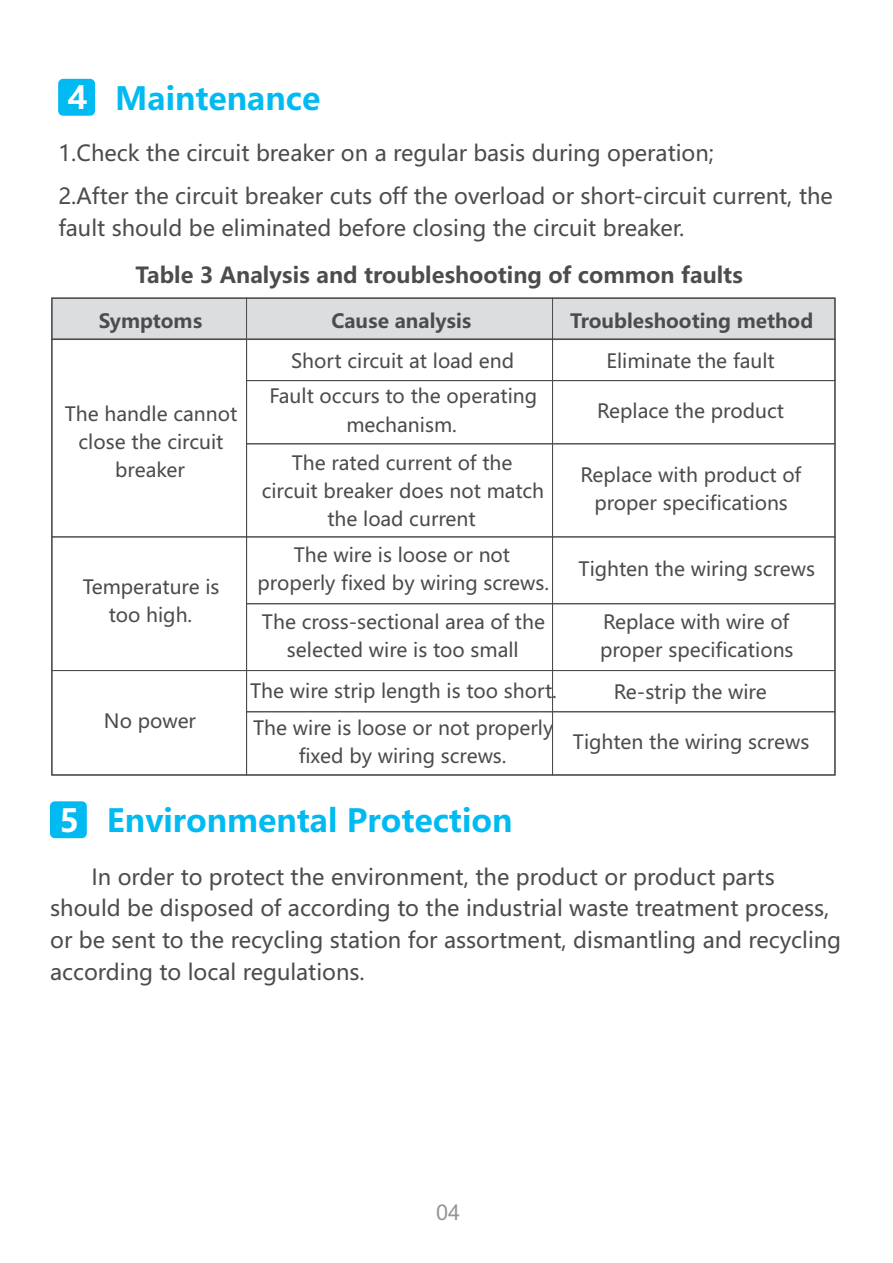
<style>
.page{position:relative;width:893px;height:1263px;background:#fff}
.page>*{position:absolute;margin:0;border:0;box-sizing:border-box;transform-origin:0 0}
.t1{font:700 31.5px "Microsoft Ya Hei";color:#00baf1}
.t2{font:21.75px/31.7px "Microsoft Ya Hei";color:#4b4c4d}
.t3{font:700 21.75px "Microsoft Ya Hei";color:#4b4c4d}
.t4{font:21.75px "Arial";color:#939598}
.t5{font:19.35px/28.2px "Microsoft Ya Hei";color:#4b4c4d;text-align:center}
.t6{font:700 19.35px "Microsoft Ya Hei";color:#4b4c4d}
.s1{color:#fff}
</style>
<div class="page">
<div style="left:58px;top:79px;width:37px;height:37px;background:#00baf1;border-radius:5px"></div>
<div style="left:50px;top:801px;width:37px;height:37px;background:#00baf1;border-radius:5px"></div>
<div style="left:52px;top:339px;width:195px;height:198px;border:1px solid #4b4c4d"></div>
<div style="left:53px;top:299px;width:781px;height:39px;background:#dcdddf"></div>
<div style="left:246px;top:380px;width:307px;height:64px;border:1px solid #4b4c4d"></div>
<div style="left:246px;top:443px;width:307px;height:94px;border:1px solid #4b4c4d"></div>
<div style="left:246px;top:603px;width:307px;height:68px;border:1px solid #4b4c4d"></div>
<div style="left:552px;top:380px;width:283px;height:64px;border:1px solid #4b4c4d"></div>
<div style="left:552px;top:443px;width:283px;height:94px;border:1px solid #4b4c4d"></div>
<div style="left:552px;top:603px;width:283px;height:68px;border:1px solid #4b4c4d"></div>
<div style="left:51px;top:297px;width:785px;height:43px;border:1px solid #4b4c4d"></div>
<div style="left:52px;top:537px;width:195px;height:134px;border:1px solid #4b4c4d"></div>
<div style="left:246px;top:670px;width:307px;height:42px;border:1px solid #4b4c4d"></div>
<div style="left:552px;top:670px;width:283px;height:42px;border:1px solid #4b4c4d"></div>
<div style="left:246px;top:711px;width:307px;height:64px;border:1px solid #4b4c4d"></div>
<div style="left:552px;top:711px;width:283px;height:64px;border:1px solid #4b4c4d"></div>
<div style="left:52px;top:670px;width:195px;height:105px;border:1px solid #4b4c4d"></div>
<h1 class="t1" style="left:68px;top:84px;width:254px"><span class="s1">4</span> Maintenance</h1>
<p class="t2" style="left:58px;top:133px;width:776px;line-height:43.2px">1.Check the circuit breaker on a regular basis during operation;<br>2.After the circuit breaker cuts off the overload or short-circuit current, the</p>
<p class="t2" style="left:58px;top:214px;width:628px">fault should be eliminated before closing the circuit breaker.</p>
<p class="t3" style="left:136px;top:265px;width:609px">Table 3 Analysis and troubleshooting of common faults</p>
<p class="t6" style="left:99px;top:312px;width:105px">Symptoms</p>
<p class="t6" style="left:331px;top:312px;width:142px">Cause analysis</p>
<p class="t6" style="left:570px;top:312px;width:244px">Troubleshooting method</p>
<p class="t5" style="left:269px;top:344px;width:269px;line-height:35.8px">Short circuit at load end<br>Fault occurs to the operating</p>
<p class="t5" style="left:292px;top:407px;width:222px;line-height:38.4px">mechanism.<br>The rated current of the</p>
<p class="t5" style="left:262px;top:479px;width:284px">circuit breaker does not match the load current</p>
<p class="t5" style="left:258px;top:542px;width:293px">The wire is loose or not properly fixed by wiring screws.</p>
<p class="t5" style="left:262px;top:609px;width:285px">The cross-sectional area of the selected wire is too small</p>
<p class="t5" style="left:606px;top:348px;width:170px">Eliminate the fault</p>
<p class="t5" style="left:597px;top:398px;width:188px">Replace the product</p>
<p class="t5" style="left:65px;top:401px;width:174px">The handle cannot close the circuit breaker</p>
<p class="t5" style="left:580px;top:462px;width:222px">Replace with product of proper specifications</p>
<p class="t5" style="left:579px;top:557px;width:238px">Tighten the wiring screws</p>
<p class="t5" style="left:600px;top:609px;width:195px;text-align:left">Replace with wire of proper specifications</p>
<p class="t5" style="left:83px;top:574px;width:138px">Temperature is too high.</p>
<p class="t5" style="left:104px;top:708px;width:94px">No power</p>
<p class="t5" style="left:250px;top:679px;width:308px">The wire strip length is too short.</p>
<p class="t5" style="left:614px;top:679px;width:154px">Re-strip the wire</p>
<p class="t5" style="left:253px;top:715px;width:302px">The wire is loose or not properly fixed by wiring screws.</p>
<p class="t5" style="left:573px;top:729px;width:238px">Tighten the wiring screws</p>
<h1 class="t1" style="left:60px;top:807px;width:454px"><span class="s1">5</span> Environmental Protection</h1>
<p class="t2" style="left:50px;top:863px;width:793px;text-indent:41px">In order to protect the environment, the product or product parts should be disposed of according to the industrial waste treatment process, or be sent to the recycling station for assortment, dismantling and recycling according to local regulations.</p>
<p class="t4" style="left:436px;top:1204px;width:26px">04</p>
</div>
